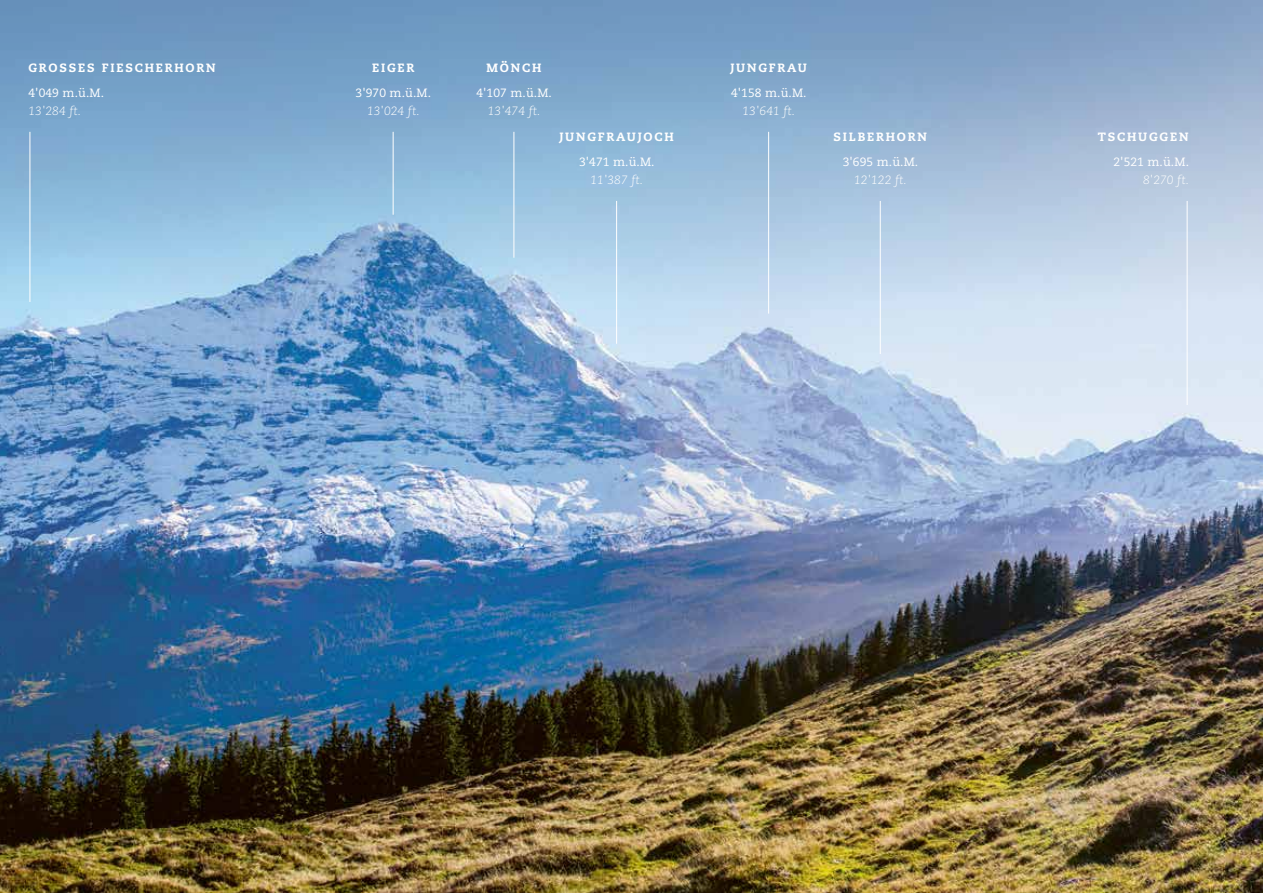
<style>
.page{position:relative;width:1263px;height:893px;background:#fff}
.page>*{position:absolute;margin:0;border:0;box-sizing:border-box;transform-origin:0 0}
.t1{font:12px "Caecilia";letter-spacing:.01em;color:#fff}
.t2{font:800 12px "Caecilia";letter-spacing:.15em;color:#fff}
.t3{font:italic 300 12px "Caecilia";letter-spacing:.01em;color:#fff}
</style>
<div class="page">
<img style="left:0;top:302px;width:1263px;height:591px">
<svg style="left:0;top:0;width:1263px;height:302px;background:#92b5d5"></svg>
<hr style="left:513px;top:132px;width:1px;height:126px;background:#fff">
<hr style="left:616px;top:201px;width:1px;height:143px;background:#fff">
<hr style="left:768px;top:132px;width:1px;height:182px;background:#fff">
<hr style="left:880px;top:201px;width:1px;height:153px;background:#fff">
<hr style="left:393px;top:132px;width:1px;height:83px;background:#fff">
<hr style="left:1187px;top:201px;width:1px;height:204px;background:#fff">
<hr style="left:30px;top:132px;width:1px;height:170px;background:#fff">
<p class="t2" style="left:28px;top:60px;width:189px">GROSSES FIESCHERHORN</p>
<p class="t1" style="left:28px;top:85px;width:77px">4'049 m.ü.M.</p>
<p class="t3" style="left:28px;top:104px;width:54px">13'284 ft.</p>
<p class="t2" style="left:372px;top:60px;width:44px">EIGER</p>
<p class="t1" style="left:356px;top:85px;width:77px">3'970 m.ü.M.</p>
<p class="t3" style="left:367px;top:104px;width:54px">13'024 ft.</p>
<p class="t2" style="left:486px;top:60px;width:56px">MÖNCH</p>
<p class="t1" style="left:476px;top:85px;width:77px">4'107 m.ü.M.</p>
<p class="t3" style="left:488px;top:104px;width:54px">13'474 ft.</p>
<p class="t2" style="left:559px;top:130px;width:116px">JUNGFRAUJOCH</p>
<p class="t1" style="left:579px;top:154px;width:77px">3'471 m.ü.M.</p>
<p class="t3" style="left:590px;top:173px;width:54px">11'387 ft.</p>
<p class="t2" style="left:730px;top:60px;width:78px">JUNGFRAU</p>
<p class="t1" style="left:731px;top:85px;width:77px">4'158 m.ü.M.</p>
<p class="t3" style="left:742px;top:104px;width:54px">13'641 ft.</p>
<p class="t2" style="left:833px;top:130px;width:95px">SILBERHORN</p>
<p class="t1" style="left:843px;top:154px;width:77px">3'695 m.ü.M.</p>
<p class="t3" style="left:854px;top:173px;width:54px">12'122 ft.</p>
<p class="t2" style="left:1098px;top:130px;width:92px">TSCHUGGEN</p>
<p class="t1" style="left:1113px;top:154px;width:77px">2'521 m.ü.M.</p>
<p class="t3" style="left:1143px;top:173px;width:47px">8'270 ft.</p>
</div>
